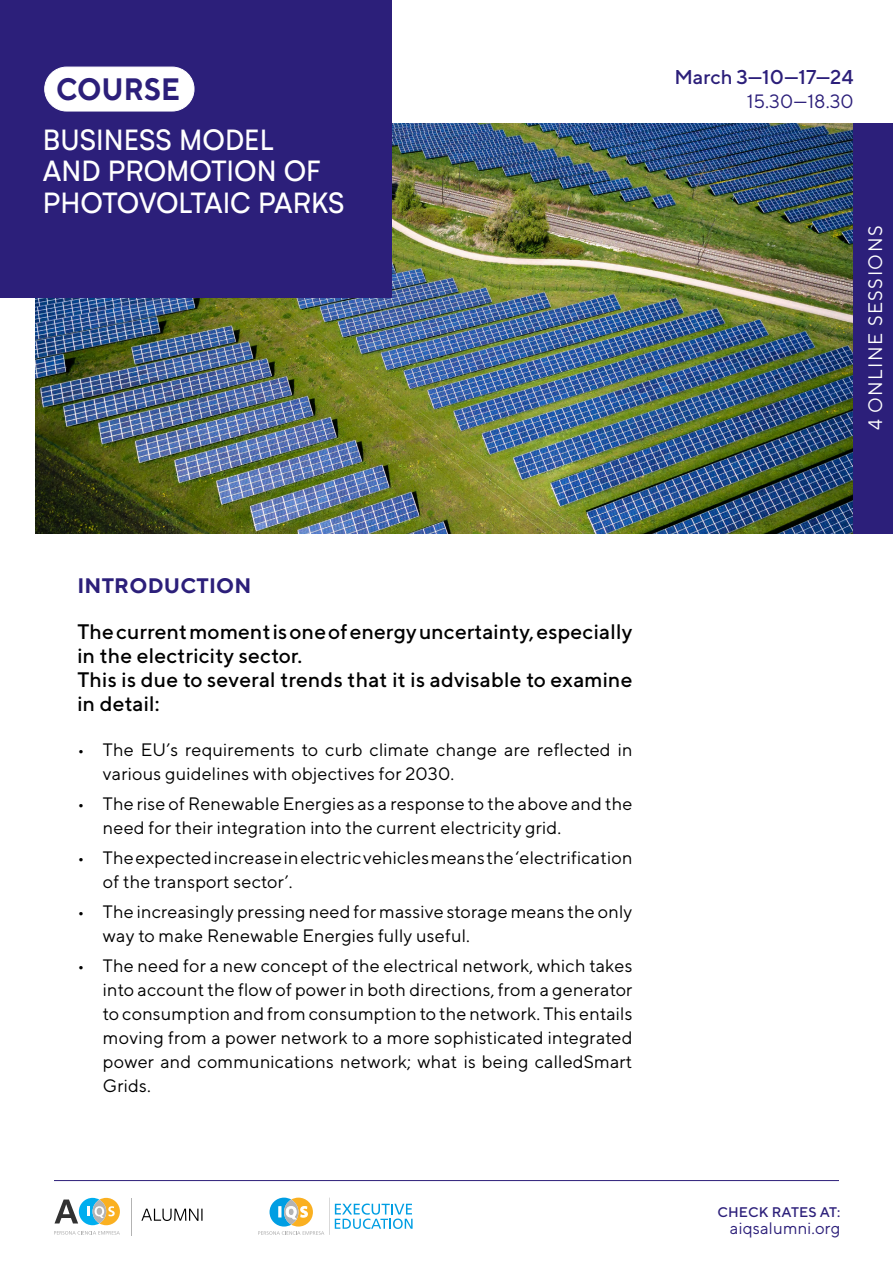
<style>
.page{position:relative;width:893px;height:1263px;background:#fff}
.page>*{position:absolute;margin:0;border:0;box-sizing:border-box;transform-origin:0 0}
.t1{font:700 30.9px "TT Norms";color:#2c1f7a;scale:.92 1}
.t2{font:28.8px/31.3px "Neutrif Studio";color:#fff;scale:.96 1}
.t3{font:500 21px/24px "TT Norms";letter-spacing:.01em;color:#000}
.t4{font:700 21px "TT Norms";letter-spacing:.01em;color:#2c1f7a}
.t5{font:500 19.95px "TT Norms";color:#2c1f7a}
.t6{font:19.5px "TT Norms";letter-spacing:.08em;color:#fff;scale:.96 1}
.t7{font:19.35px "TT Norms";color:#2c1f7a}
.t8{font:18px/24px "TT Norms";letter-spacing:.01em;color:#000}
.t9{font:16.65px "TT Norms";letter-spacing:.01em;color:#2c1f7a}
.t10{font:500 13.95px "TT Norms";letter-spacing:.01em;color:#2c1f7a}
</style>
<div class="page">
<svg style="left:258px;top:1197px;width:155px;height:38px"></svg>
<svg style="left:54px;top:1231px;width:66px;height:4px"></svg>
<svg style="left:55px;top:1198px;width:65px;height:27px"></svg>
<svg style="left:141px;top:1208px;width:62px;height:13px"></svg>
<hr style="left:131px;top:1197px;width:1px;height:38px;background:#b3b3b3">
<img style="left:36px;top:124px;width:818px;height:410px">
<div style="left:0;top:0;width:391px;height:297px;background:#2c1f7a"></div>
<div style="left:45px;top:67px;width:149px;height:44px;background:#fff;border-radius:22px"></div>
<div style="left:44px;top:67px;width:150px;height:44px;border:1px solid #fff;border-radius:22px"></div>
<div style="left:854px;top:124px;width:39px;height:410px;background:#2c1f7a"></div>
<hr style="left:54px;top:1180px;width:785px;height:1px;background:#2c1f7a">
<h1 class="t1" style="left:56px;top:70px;width:136px">COURSE</h1>
<h2 class="t2" style="left:43px;top:124px;width:316px">BUSINESS MODEL<br>AND PROMOTION OF<br>PHOTOVOLTAIC PARKS</h2>
<p class="t5" style="left:674px;top:65px;width:181px">March 3—10—17—24</p>
<p class="t7" style="left:747px;top:90px;width:108px">15.30—18.30</p>
<p class="t6" style="left:863px;top:430px;width:215px;rotate:-90deg">4 ONLINE SESSIONS</p>
<p class="t4" style="left:77px;top:572px;width:175px">INTRODUCTION</p>
<p class="t3" style="left:77px;top:619px;width:556px">The current moment is one of energy uncertainty, especially in the electricity sector.<br>This is due to several trends that it is advisable to examine in detail:</p>
<p class="t8" style="left:103px;top:738px;width:531px;text-indent:-26px">• The EU’s requirements to curb climate change are reflected in various guidelines with objectives for 2030.</p>
<p class="t8" style="left:103px;top:792px;width:531px;text-indent:-26px">• The rise of Renewable Energies as a response to the above and the need for their integration into the current electricity grid.</p>
<p class="t8" style="left:103px;top:846px;width:531px;text-indent:-26px">• The expected increase in electric vehicles means the ‘electrification of the transport sector’.</p>
<p class="t8" style="left:103px;top:900px;width:531px;text-indent:-26px">• The increasingly pressing need for massive storage means the only way to make Renewable Energies fully useful.</p>
<p class="t8" style="left:103px;top:954px;width:531px;text-align:justify;text-indent:-26px">• The need for a new concept of the electrical network, which takes into account the flow of power in both directions, from a generator to consumption and from consumption to the network. This entails moving from a power network to a more sophisticated integrated power and communications network; what is being calledSmart Grids.</p>
<p class="t10" style="left:717px;top:1203px;width:125px">CHECK RATES AT:</p>
<p class="t9" style="left:730px;top:1218px;width:112px">aiqsalumni.org</p>
</div>
